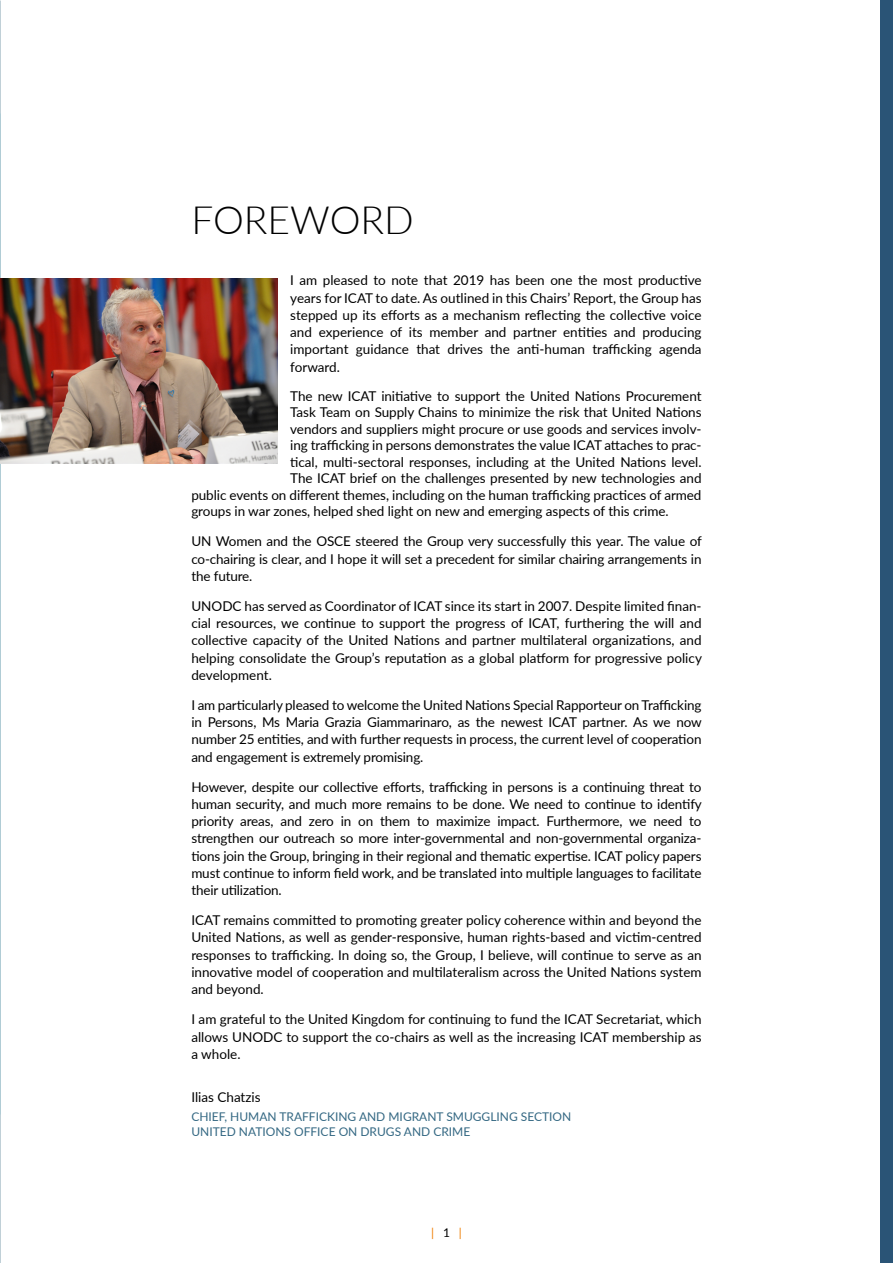
<style>
.page{position:relative;width:893px;height:1263px;background:#fff}
.page>*{position:absolute;margin:0;border:0;box-sizing:border-box;transform-origin:0 0}
.HEADING_A{font:300 39px "Lato";color:#000}
.BODY{font:13.5px/17.2px "Lato";letter-spacing:-.005em;color:#000;text-align:justify}
.HEADING_C{font:12px "Lato";color:#346883}
.t1{font:12px "Lato";color:#ef7d00}
.s1{color:#000}
</style>
<div class="page">
<div style="left:880px;top:0;width:13px;height:1263px;background:#2a5476"></div>
<img style="left:0;top:279px;width:278px;height:184px">
<p class="HEADING_A" style="left:191px;top:193px;width:224px">FOREWORD</p>
<p class="BODY" style="left:290px;top:271px;width:413px">I am pleased to note that 2019 has been one the most productive years for ICAT to date. As outlined in this Chairs’ Report, the Group has stepped up its efforts as a mechanism reflecting the collective voice and experience of its member and partner entities and producing important guidance that drives the anti-human trafficking agenda forward.</p>
<p class="BODY" style="left:290px;top:387px;width:413px">The new ICAT initiative to support the United Nations Procurement</p>
<p class="BODY" style="left:290px;top:403px;width:413px">Task Team on Supply Chains to minimize the risk that United Nations</p>
<p class="BODY" style="left:290px;top:420px;width:413px">vendors and suppliers might procure or use goods and services involv-</p>
<p class="BODY" style="left:290px;top:436px;width:413px">ing trafficking in persons demonstrates the value ICAT attaches to prac-</p>
<p class="BODY" style="left:290px;top:453px;width:413px">tical, multi-sectoral responses, including at the United Nations level.</p>
<p class="BODY" style="left:290px;top:469px;width:413px">The ICAT brief on the challenges presented by new technologies and</p>
<p class="BODY" style="left:191px;top:486px;width:512px">public events on different themes, including on the human trafficking practices of armed</p>
<p class="BODY" style="left:191px;top:502px;width:479px">groups in war zones, helped shed light on new and emerging aspects of this crime.</p>
<p class="BODY" style="left:191px;top:532px;width:512px">UN Women and the OSCE steered the Group very successfully this year. The value of co-chairing is clear, and I hope it will set a precedent for similar chairing arrangements in the future.</p>
<p class="BODY" style="left:191px;top:597px;width:512px">UNODC has served as Coordinator of ICAT since its start in 2007. Despite limited finan&shy;cial resources, we continue to support the progress of ICAT, furthering the will and collective capacity of the United Nations and partner multilateral organizations, and helping consolidate the Group’s reputation as a global platform for progressive policy development.</p>
<p class="BODY" style="left:191px;top:696px;width:512px">I am particularly pleased to welcome the United Nations Special Rapporteur on Trafficking in Persons, Ms Maria Grazia Giammarinaro, as the newest ICAT partner. As we now number 25 entities, and with further requests in process, the current level of cooperation and engagement is extremely promising.</p>
<p class="BODY" style="left:191px;top:778px;width:512px">However, despite our collective efforts, trafficking in persons is a continuing threat to human security, and much more remains to be done. We need to continue to identify priority areas, and zero in on them to maximize impact. Furthermore, we need to strengthen our outreach so more inter-governmental and non-governmental organiza&shy;tions join the Group, bringing in their regional and thematic expertise. ICAT policy papers must continue to inform field work, and be translated into multiple languages to facilitate their utilization.</p>
<p class="BODY" style="left:191px;top:911px;width:512px">ICAT remains committed to promoting greater policy coherence within and beyond the United Nations, as well as gender-responsive, human rights-based and victim-centred responses to trafficking. In doing so, the Group, I believe, will continue to serve as an innovative model of cooperation and multilateralism across the United Nations system and beyond.</p>
<p class="BODY" style="left:191px;top:1010px;width:512px">I am grateful to the United Kingdom for continuing to fund the ICAT Secretariat, which allows UNODC to support the co-chairs as well as the increasing ICAT membership as a whole.</p>
<p class="BODY" style="left:191px;top:1087px;width:71px">Ilias Chatzis</p>
<p class="HEADING_C" style="left:191px;top:1108px;width:382px">CHIEF, HUMAN TRAFFICKING AND MIGRANT SMUGGLING SECTION</p>
<p class="HEADING_C" style="left:191px;top:1123px;width:280px">UNITED NATIONS OFFICE ON DRUGS AND CRIME</p>
<p class="t1" style="left:431px;top:1223px;width:32px">| <span class="s1">1</span> |</p>
</div>
